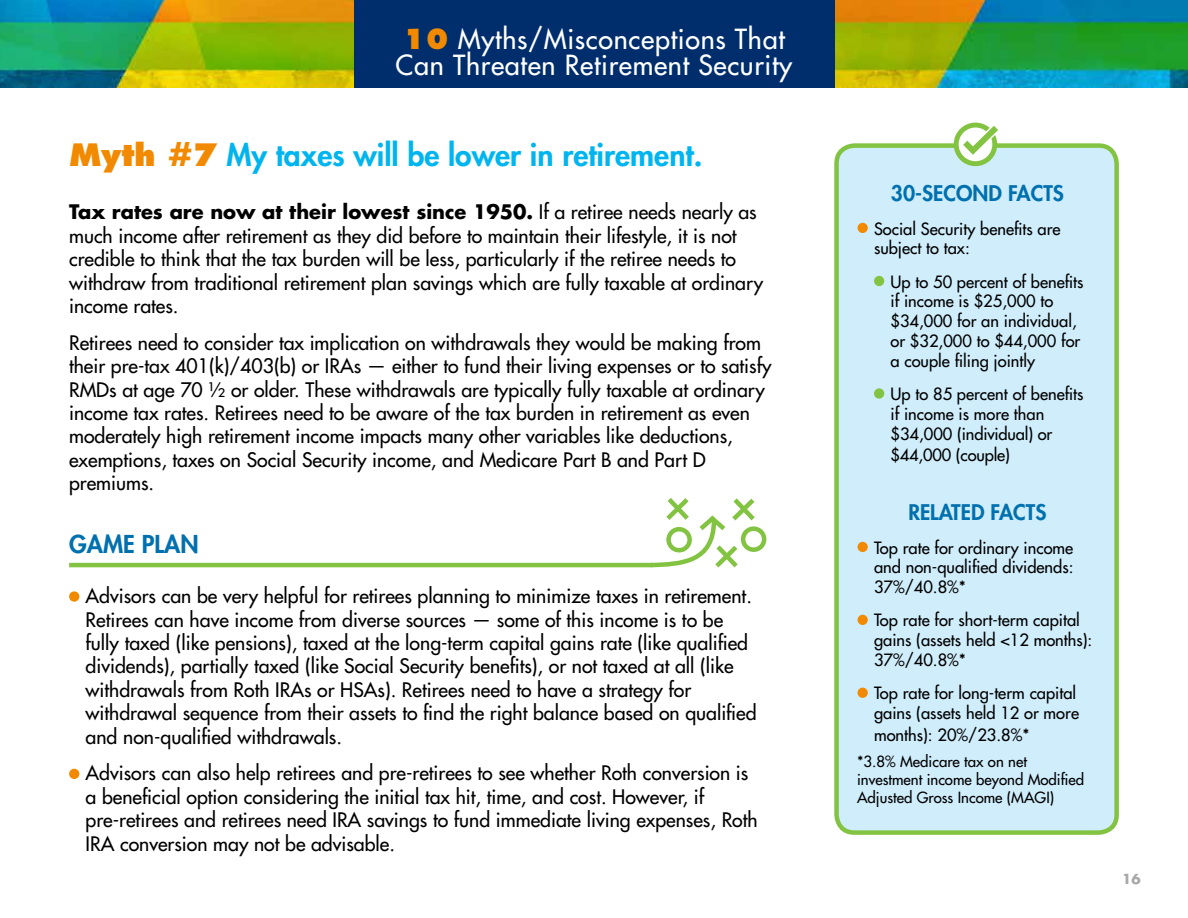
<style>
.page{position:relative;width:1188px;height:918px;background:#fff}
.page>*{position:absolute;margin:0;border:0;box-sizing:border-box;transform-origin:0 0}
.t1{font:800 30px "Futura Std";color:#00b5ef}
.t2{font:500 27px/25.5px "Futura Std";letter-spacing:.025em;color:#fff}
.t3{font:800 24px "Futura Std";color:#0070af}
.t4{font:800 21px "Futura Std";color:#0070af}
.t5{font:500 19.5px/23.4px "Futura Std";color:#000}
.t6{font:500 16.5px/19.8px "Futura Std";color:#000}
.t7{font:500 15px/18px "Futura Std";color:#000}
.t8{font:700 13.5px "Futura Std";color:#a7a8a9}
.s1{font-weight:800;color:#f18a00}
.s2{color:#f18a00}
.s3{font-weight:700}
</style>
<div class="page">
<img style="left:0;top:0;width:1188px;height:87px">
<div style="left:69px;top:591px;width:10px;height:11px;background:#f18a00;border-radius:50%"></div>
<div style="left:69px;top:769px;width:10px;height:10px;background:#f18a00;border-radius:50%"></div>
<hr style="left:69px;top:563px;width:583px;height:4px;background:#82c341">
<div style="left:741px;top:526px;width:25px;height:26px;border:4px solid #82c341;border-radius:50%"></div>
<svg style="left:646px;top:498px;width:114px;height:70px"></svg>
<div style="left:837px;top:146px;width:280px;height:687px;background:#d0edfb;border-radius:18px"></div>
<div style="left:834px;top:143px;width:285px;height:692px;border:4px solid #82c341;border-radius:18px"></div>
<div style="left:954px;top:123px;width:43px;height:43px;border:5px solid #82c341;border-radius:50%"></div>
<svg style="left:957px;top:122px;width:52px;height:43px"></svg>
<div style="left:858px;top:223px;width:10px;height:10px;background:#f18a00;border-radius:50%"></div>
<div style="left:874px;top:276px;width:10px;height:10px;background:#82c341;border-radius:50%"></div>
<div style="left:874px;top:388px;width:10px;height:11px;background:#82c341;border-radius:50%"></div>
<div style="left:858px;top:542px;width:10px;height:10px;background:#f18a00;border-radius:50%"></div>
<div style="left:858px;top:615px;width:10px;height:10px;background:#f18a00;border-radius:50%"></div>
<div style="left:858px;top:688px;width:10px;height:10px;background:#f18a00;border-radius:50%"></div>
<div style="left:354px;top:0;width:480px;height:87px;background:#002e6d"></div>
<h2 class="t2" style="left:396px;top:27px;width:398px"><span class="s1">10</span> Myths/Misconceptions That<br>Can Threaten Retirement Security</h2>
<h1 class="t1" style="left:69px;top:136px;width:635px"><span class="s2">Myth #7</span> My taxes will be lower in retirement.</h1>
<p class="t5" style="left:69px;top:201px;width:696px"><span class="s3">Tax rates are now at their lowest since 1950.</span> If a retiree needs nearly as much income after retirement as they did before to maintain their lifestyle, it is not credible to think that the tax burden will be less, particularly if the retiree needs to withdraw from traditional retirement plan savings which are fully taxable at ordinary income rates.</p>
<p class="t5" style="left:69px;top:331px;width:704px">Retirees need to consider tax implication on withdrawals they would be making from their pre-tax 401(k)/403(b) or IRAs — either to fund their living expenses or to satisfy RMDs at age 70 ½ or older. These withdrawals are typically fully taxable at ordinary income tax rates. Retirees need to be aware of the tax burden in retirement as even moderately high retirement income impacts many other variables like deductions, exemptions, taxes on Social Security income, and Medicare Part B and Part D premiums.</p>
<p class="t3" style="left:69px;top:529px;width:131px">GAME PLAN</p>
<p class="t5" style="left:86px;top:584px;width:673px">Advisors can be very helpful for retirees planning to minimize taxes in retirement.<br>Retirees can have income from diverse sources — some of this income is to be fully taxed (like pensions), taxed at the long-term capital gains rate (like qualified dividends), partially taxed (like Social Security benefits), or not taxed at all (like withdrawals from Roth IRAs or HSAs). Retirees need to have a strategy for withdrawal sequence from their assets to find the right balance based on qualified and non-qualified withdrawals.</p>
<p class="t5" style="left:86px;top:762px;width:674px">Advisors can also help retirees and pre-retirees to see whether Roth conversion is a beneficial option considering the initial tax hit, time, and cost. However, if pre-retirees and retirees need IRA savings to fund immediate living expenses, Roth IRA conversion may not be advisable.</p>
<p class="t4" style="left:891px;top:180px;width:174px">30-SECOND FACTS</p>
<p class="t6" style="left:874px;top:219px;width:188px">Social Security benefits are subject to tax:</p>
<p class="t6" style="left:891px;top:272px;width:195px">Up to 50 percent of benefits if income is $25,000 to $34,000 for an individual, or $32,000 to $44,000 for a couple filing jointly</p>
<p class="t6" style="left:891px;top:384px;width:195px">Up to 85 percent of benefits if income is more than $34,000 (individual) or</p>
<p class="t6" style="left:891px;top:445px;width:121px">$44,000 (couple)</p>
<p class="t4" style="left:908px;top:499px;width:140px">RELATED FACTS</p>
<p class="t6" style="left:874px;top:538px;width:201px;text-align:justify">Top rate for ordinary income and non-qualified dividends:<br>37%/40.8%*</p>
<p class="t6" style="left:874px;top:611px;width:220px">Top rate for short-term capital gains (assets held &lt;12 months):<br>37%/40.8%*</p>
<p class="t6" style="left:874px;top:683px;width:207px">Top rate for long-term capital gains (assets held 12 or more</p>
<p class="t6" style="left:874px;top:725px;width:157px">months): 20%/23.8%*</p>
<p class="t7" style="left:857px;top:753px;width:229px">*3.8% Medicare tax on net investment income beyond Modified<br>Adjusted Gross Income (MAGI)</p>
<p class="t8" style="left:1122px;top:870px;width:20px">16</p>
</div>
